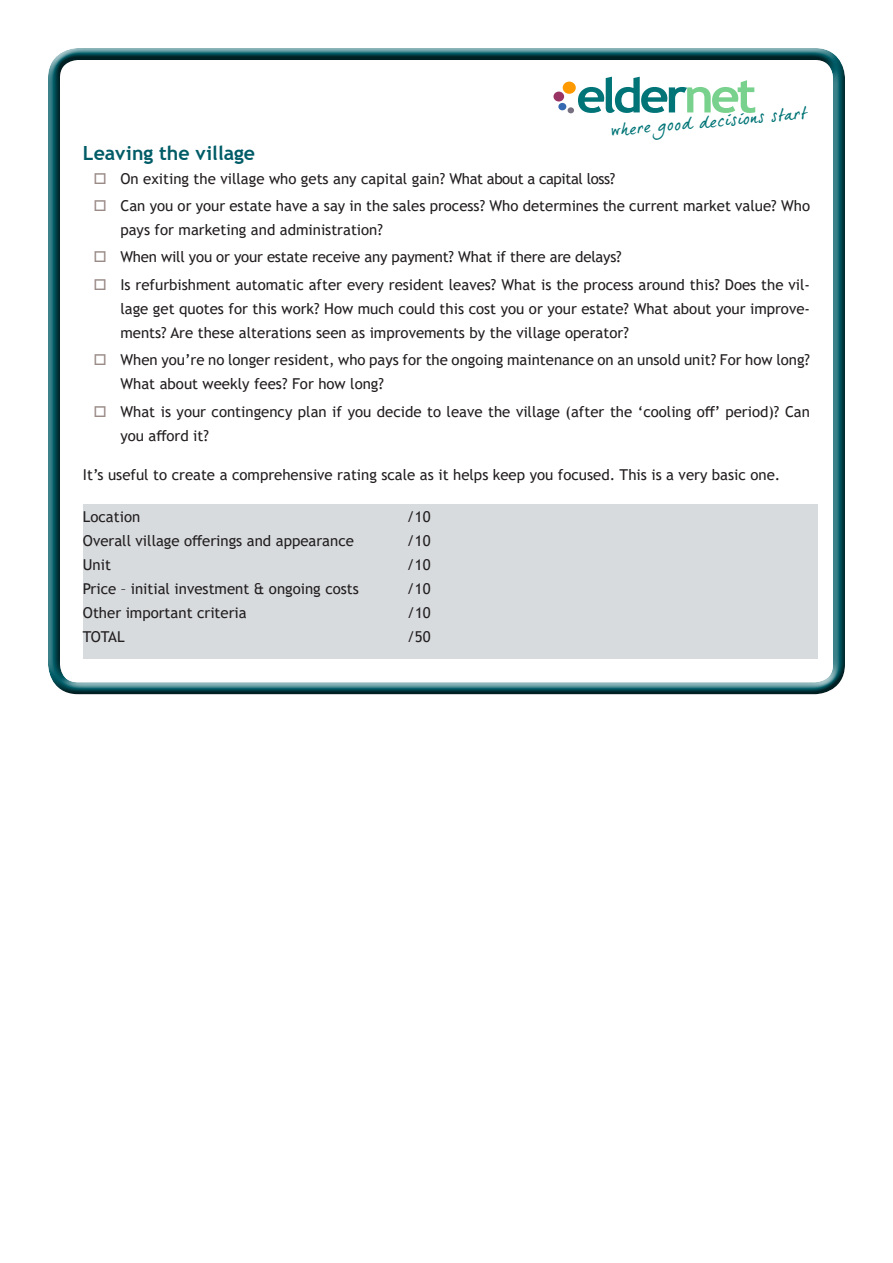
<style>
.page{position:relative;width:893px;height:1263px;background:#fff}
.page>*{position:absolute;margin:0;border:0;box-sizing:border-box;transform-origin:0 0}
.t1{font:700 47.85px "Trebuchet MS";letter-spacing:-.07em;color:#007477;scale:1.07 1}
.t2{font:700 19.5px "Trebuchet MS";color:#005c67}
.t3{font:18px "Dear Joe 5 CASUAL";color:#017476;scale:1.07 1}
.Paragraph_Style_1{font:15px/24px "Trebuchet MS";color:#231f20}
.s1{color:#78d18d}
.s2{color:#007476}
</style>
<div class="page">
<div style="left:46px;top:54px;width:800px;height:640px;background:#231f20;opacity:.75"></div>
<div style="left:541px;top:71px;width:269px;height:74px;background:#fff"></div>
<div style="left:563px;top:82px;width:13px;height:12px;background:#fe9900;border-radius:50%"></div>
<div style="left:553px;top:92px;width:11px;height:9px;background:#993363;border-radius:50%"></div>
<div style="left:558px;top:103px;width:8px;height:7px;background:#3569b2;border-radius:50%"></div>
<svg style="left:568px;top:107px;width:6px;height:6px"></svg>
<svg style="left:95px;top:173px;width:11px;height:11px"></svg>
<svg style="left:95px;top:200px;width:11px;height:11px"></svg>
<svg style="left:95px;top:251px;width:11px;height:11px"></svg>
<svg style="left:95px;top:279px;width:11px;height:11px"></svg>
<svg style="left:95px;top:354px;width:11px;height:11px"></svg>
<svg style="left:95px;top:406px;width:11px;height:11px"></svg>
<p class="t1" style="left:576px;top:66px;width:170px">elder<span class="s1">net</span></p>
<p class="t3" style="left:610px;top:119px;width:186px;rotate:-5deg"><span class="s2">w</span>here good decisions start</p>
<p class="t2" style="left:83px;top:140px;width:174px">Leaving the village</p>
<p class="Paragraph_Style_1" style="left:120px;top:166px;width:496px">On exiting the village who gets any capital gain? What about a capital loss?</p>
<p class="Paragraph_Style_1" style="left:120px;top:194px;width:691px">Can you or your estate have a say in the sales process? Who determines the current market value? Who pays for marketing and administration?</p>
<p class="Paragraph_Style_1" style="left:120px;top:245px;width:503px">When will you or your estate receive any payment? What if there are delays?</p>
<p class="Paragraph_Style_1" style="left:120px;top:272px;width:691px;text-align:justify">Is refurbishment automatic after every resident leaves? What is the process around this? Does the vil&shy;lage get quotes for this work? How much could this cost you or your estate? What about your improve&shy;ments? Are these alterations seen as improvements by the village operator?</p>
<p class="Paragraph_Style_1" style="left:120px;top:348px;width:691px">When you’re no longer resident, who pays for the ongoing maintenance on an unsold unit? For how long?<br>What about weekly fees? For how long?</p>
<p class="Paragraph_Style_1" style="left:120px;top:399px;width:691px">What is your contingency plan if you decide to leave the village (after the ‘cooling off’ period)? Can you afford it?</p>
<p class="Paragraph_Style_1" style="left:83px;top:463px;width:699px">It’s useful to create a comprehensive rating scale as it helps keep you focused. This is a very basic one.</p>
<p class="Paragraph_Style_1" style="left:83px;top:505px;width:59px">Location</p>
<p class="Paragraph_Style_1" style="left:407px;top:505px;width:25px">/10</p>
<p class="Paragraph_Style_1" style="left:83px;top:529px;width:273px">Overall village offerings and appearance</p>
<p class="Paragraph_Style_1" style="left:407px;top:529px;width:25px">/10</p>
<p class="Paragraph_Style_1" style="left:83px;top:553px;width:30px">Unit</p>
<p class="Paragraph_Style_1" style="left:407px;top:553px;width:25px">/10</p>
<p class="Paragraph_Style_1" style="left:83px;top:577px;width:277px">Price – initial investment &amp; ongoing costs</p>
<p class="Paragraph_Style_1" style="left:407px;top:577px;width:25px">/10</p>
<p class="Paragraph_Style_1" style="left:83px;top:601px;width:165px">Other important criteria</p>
<p class="Paragraph_Style_1" style="left:407px;top:601px;width:25px">/10</p>
<p class="Paragraph_Style_1" style="left:83px;top:625px;width:43px">TOTAL</p>
<p class="Paragraph_Style_1" style="left:407px;top:625px;width:25px">/50</p>
</div>
